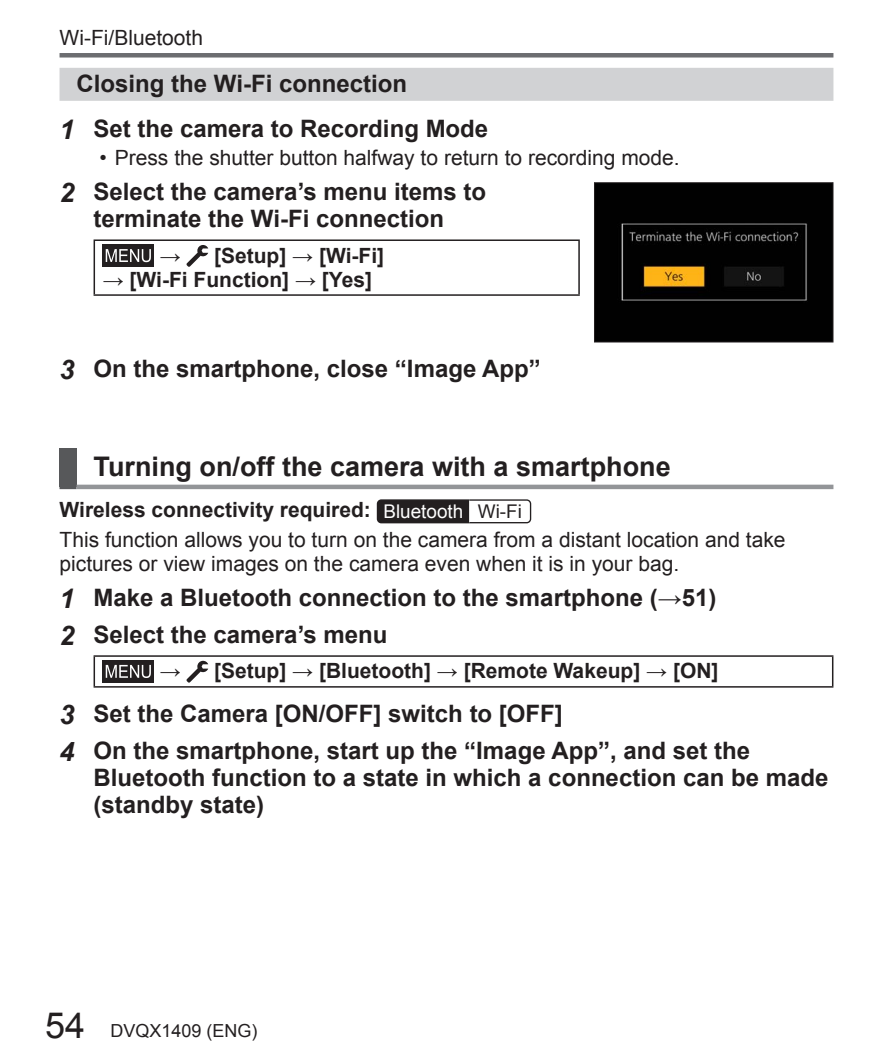
<style>
.page{position:relative;width:893px;height:1063px;background:#fff}
.page>*{position:absolute;margin:0;border:0;box-sizing:border-box;transform-origin:0 0}
.t1{font:36px "Arial";color:#231f20}
.t2{font:700 27px "Arial";color:#231f20}
.t3{font:700 24px/27px "Arial";color:#231f20}
.t4{font:21px/30px "Arial";color:#231f20}
.t5{font:700 21px "Arial";color:#231f20}
.t6{font:18px "Arial";color:#231f20}
.s1{font-style:italic;font-size:27px}
.s2{font-weight:700}
.s3{font-size:18.9px;color:#fff}
.s4{font-size:18.9px}
</style>
<div class="page">
<div style="left:60px;top:53px;width:773px;height:5px;background:#6c6d70"></div>
<div style="left:60px;top:68px;width:773px;height:33px;background:#d1d2d4"></div>
<hr style="left:94px;top:239px;width:486px;height:2px;background:#231f20">
<hr style="left:94px;top:241px;width:1px;height:53px;background:#231f20">
<hr style="left:578px;top:241px;width:2px;height:53px;background:#231f20">
<hr style="left:94px;top:294px;width:486px;height:2px;background:#231f20">
<div style="left:103px;top:244px;width:51px;height:23px;background:#231f20"></div>
<svg style="left:106px;top:249px;width:45px;height:13px"></svg>
<svg style="left:186px;top:245px;width:22px;height:22px"></svg>
<svg style="left:594px;top:182px;width:240px;height:161px;background:#0f0c08"></svg>
<div style="left:60px;top:449px;width:17px;height:38px;background:#57585a"></div>
<hr style="left:60px;top:485px;width:17px;height:4px;background:#57585a">
<hr style="left:77px;top:485px;width:756px;height:4px;background:#939598">
<svg style="left:377px;top:499px;width:154px;height:25px"></svg>
<hr style="left:94px;top:655px;width:739px;height:2px;background:#231f20">
<svg style="left:94px;top:657px;width:1px;height:29px"></svg>
<svg style="left:832px;top:657px;width:1px;height:29px"></svg>
<hr style="left:94px;top:686px;width:739px;height:2px;background:#231f20">
<div style="left:103px;top:660px;width:51px;height:23px;background:#231f20"></div>
<svg style="left:106px;top:665px;width:45px;height:13px"></svg>
<svg style="left:186px;top:661px;width:22px;height:22px"></svg>
<p class="t4" style="left:60px;top:23px;width:145px">Wi-Fi/Bluetooth</p>
<p class="t3" style="left:60px;top:62px;width:430px;line-height:44.7px;text-indent:17px">Closing the Wi-Fi connection<br><span class="s1">1</span> Set the camera to Recording Mode</p>
<p class="t4" style="left:99px;top:143px;width:582px">• Press the shutter button halfway to return to recording mode.</p>
<p class="t3" style="left:60px;top:178px;width:428px;text-align:center"><span class="s1">2</span> Select the camera’s menu items to terminate the Wi-Fi connection</p>
<p class="t5" style="left:160px;top:244px;width:226px">→ [Setup] → [Wi-Fi]</p>
<p class="t5" style="left:103px;top:268px;width:271px">→ [Wi-Fi Function] → [Yes]</p>
<p class="t3" style="left:60px;top:355px;width:483px"><span class="s1">3</span> On the smartphone, close “Image App”</p>
<p class="t2" style="left:94px;top:452px;width:579px">Turning on/off the camera with a smartphone</p>
<p class="t4" style="left:60px;top:495px;width:728px"><span class="s2">Wireless connectivity required:</span> <span class="s3">Bluetooth</span> <span class="s4">Wi-Fi<br></span>This function allows you to turn on the camera from a distant location and take</p>
<p class="t4" style="left:60px;top:549px;width:621px">pictures or view images on the camera even when it is in your bag.</p>
<p class="t3" style="left:60px;top:579px;width:658px;line-height:36.6px"><span class="s1">1</span> Make a Bluetooth connection to the smartphone (→51)<br><span class="s1">2</span> Select the camera’s menu</p>
<p class="t5" style="left:160px;top:659px;width:560px">→ [Setup] → [Bluetooth] → [Remote Wakeup] → [ON]</p>
<p class="t3" style="left:60px;top:695px;width:692px;line-height:36.6px"><span class="s1">3</span> Set the Camera [ON/OFF] switch to [OFF]<br><span class="s1">4</span> On the smartphone, start up the “Image App”, and set the</p>
<p class="t3" style="left:94px;top:764px;width:736px">Bluetooth function to a state in which a connection can be made (standby state)</p>
<h1 class="t1" style="left:45px;top:1006px;width:42px">54</h1>
<p class="t6" style="left:111px;top:1021px;width:149px">DVQX1409 (ENG)</p>
</div>
